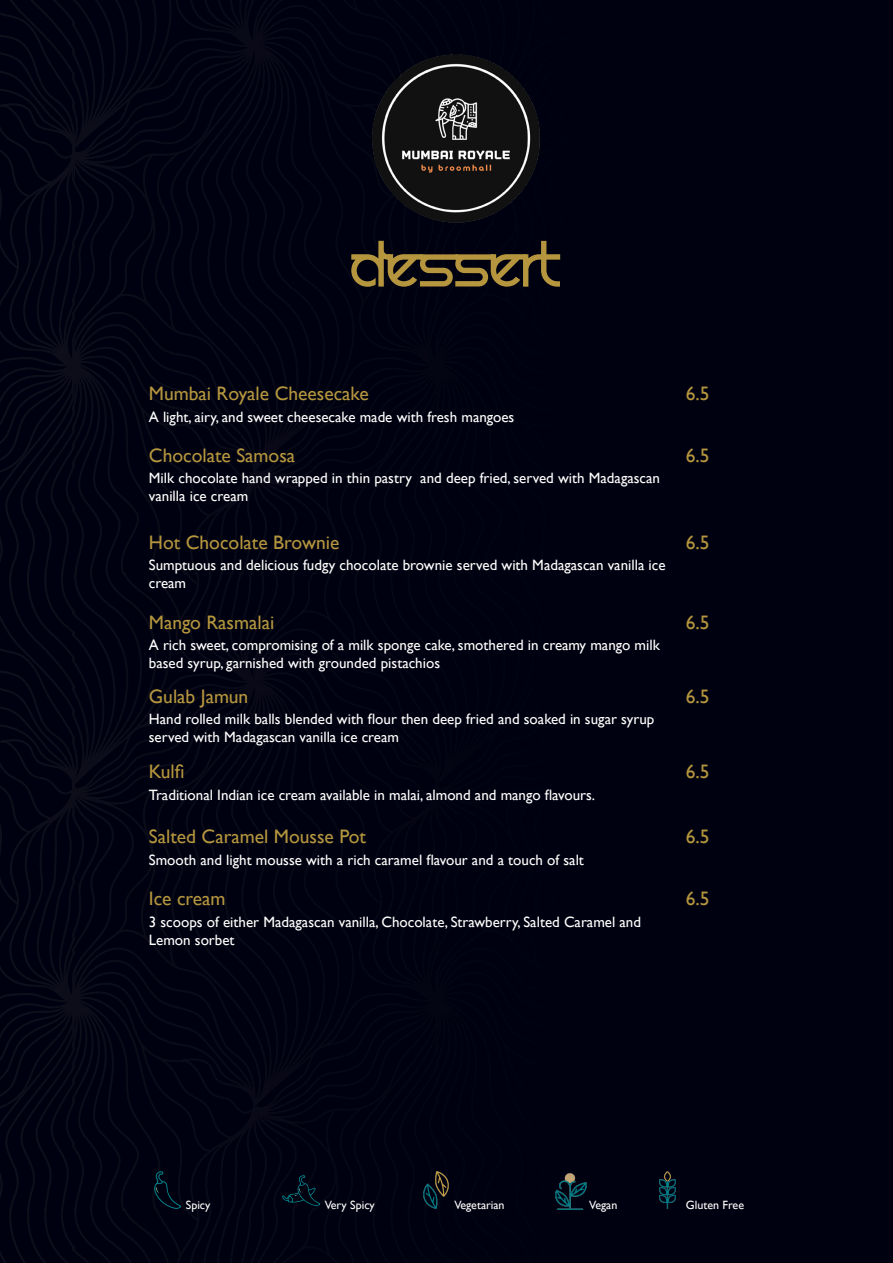
<style>
.page{position:relative;width:893px;height:1263px;background:#fff}
.page>*{position:absolute;margin:0;border:0;box-sizing:border-box;transform-origin:0 0}
.t1{font:54px "Prognostic";color:#b5963e}
.t2{font:19.5px "Gill Sans";color:#b5963e}
.t3{font:15px/18px "Gill Sans";color:#fff}
.t4{font:12px "Gill Sans";color:#fff}
</style>
<div class="page">
<svg style="left:0;top:575px;width:72px;height:633px;background:#020312"></svg>
<div style="left:72px;top:575px;width:363px;height:633px;background:#000110"></div>
<div style="left:435px;top:575px;width:364px;height:633px;background:#000110"></div>
<div style="left:799px;top:814px;width:94px;height:394px;background:#000110"></div>
<div style="left:298px;top:0;width:137px;height:575px;background:#000110"></div>
<div style="left:435px;top:0;width:364px;height:575px;background:#000110"></div>
<div style="left:799px;top:178px;width:94px;height:394px;background:#000110"></div>
<div style="left:0;top:1208px;width:893px;height:55px;background:#000110"></div>
<svg style="left:72px;top:575px;width:226px;height:239px;background:#020311"></svg>
<div style="left:435px;top:572px;width:227px;height:242px;background:#000110"></div>
<div style="left:799px;top:572px;width:94px;height:242px;background:#000110"></div>
<svg style="left:0;top:0;width:298px;height:575px;background:#020311"></svg>
<div style="left:435px;top:0;width:227px;height:178px;background:#000110"></div>
<div style="left:799px;top:0;width:94px;height:178px;background:#000110"></div>
<img style="left:154px;top:1172px;width:27px;height:37px">
<img style="left:282px;top:1175px;width:37px;height:31px">
<img style="left:423px;top:1172px;width:25px;height:37px">
<img style="left:556px;top:1173px;width:30px;height:36px">
<img style="left:659px;top:1172px;width:16px;height:37px">
<img style="left:354px;top:46px;width:201px;height:187px">
<p class="t1" style="left:351px;top:239px;width:208px">dessert</p>
<p class="t2" style="left:149px;top:383px;width:221px">Mumbai Royale Cheesecake</p>
<p class="t3" style="left:149px;top:408px;width:367px">A light, airy, and sweet cheesecake made with fresh mangoes</p>
<p class="t2" style="left:149px;top:444px;width:148px">Chocolate Samosa</p>
<p class="t3" style="left:149px;top:469px;width:513px">Milk chocolate hand wrapped in thin pastry and deep fried, served with Madagascan vanilla ice cream</p>
<p class="t2" style="left:149px;top:531px;width:192px">Hot Chocolate Brownie</p>
<p class="t3" style="left:149px;top:556px;width:518px">Sumptuous and delicious fudgy chocolate brownie served with Madagascan vanilla ice cream</p>
<p class="t2" style="left:149px;top:611px;width:127px">Mango Rasmalai</p>
<p class="t3" style="left:149px;top:636px;width:512px">A rich sweet, compromising of a milk sponge cake, smothered in creamy mango milk based syrup, garnished with grounded pistachios</p>
<p class="t2" style="left:149px;top:685px;width:101px">Gulab Jamun</p>
<p class="t3" style="left:149px;top:710px;width:507px">Hand rolled milk balls blended with flour then deep fried and soaked in sugar syrup served with Madagascan vanilla ice cream</p>
<p class="t2" style="left:149px;top:760px;width:37px">Kulfi</p>
<p class="t3" style="left:149px;top:786px;width:448px">Traditional Indian ice cream available in malai, almond and mango flavours.</p>
<p class="t2" style="left:149px;top:825px;width:219px">Salted Caramel Mousse Pot</p>
<p class="t3" style="left:149px;top:851px;width:437px">Smooth and light mousse with a rich caramel flavour and a touch of salt</p>
<p class="t2" style="left:149px;top:887px;width:78px">Ice cream</p>
<p class="t3" style="left:149px;top:913px;width:494px">3 scoops of either Madagascan vanilla, Chocolate, Strawberry, Salted Caramel and<br>Lemon sorbet</p>
<p class="t2" style="left:686px;top:383px;width:25px">6.5</p>
<p class="t2" style="left:686px;top:444px;width:25px">6.5</p>
<p class="t2" style="left:686px;top:531px;width:25px">6.5</p>
<p class="t2" style="left:686px;top:611px;width:25px">6.5</p>
<p class="t2" style="left:686px;top:685px;width:25px">6.5</p>
<p class="t2" style="left:686px;top:760px;width:25px">6.5</p>
<p class="t2" style="left:686px;top:825px;width:25px">6.5</p>
<p class="t2" style="left:686px;top:887px;width:25px">6.5</p>
<p class="t4" style="left:186px;top:1198px;width:26px">Spicy</p>
<p class="t4" style="left:325px;top:1198px;width:52px">Very Spicy</p>
<p class="t4" style="left:454px;top:1198px;width:52px">Vegetarian</p>
<p class="t4" style="left:589px;top:1198px;width:30px">Vegan</p>
<p class="t4" style="left:686px;top:1198px;width:60px">Gluten Free</p>
</div>
